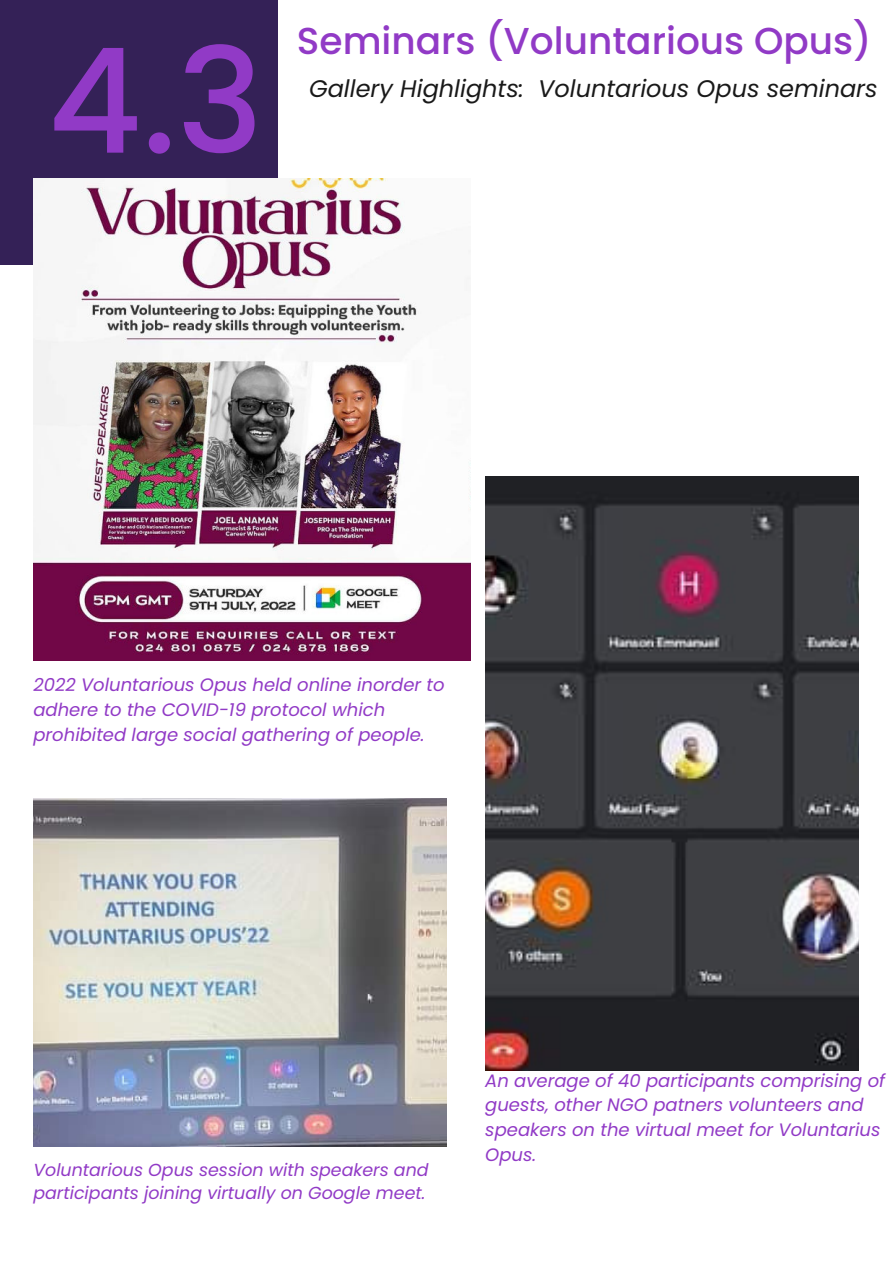
<style>
.page{position:relative;width:893px;height:1264px;background:#fff}
.page>*{position:absolute;margin:0;border:0;box-sizing:border-box;transform-origin:0 0}
.t1{font:500 145.35px "Poppins";color:#913ac6}
.t2{font:500 37.5px "Poppins";color:#913ac6}
.t3{font:italic 24px "Poppins";color:#191919}
.t4{font:italic 18px/24.8px "Poppins";color:#913ac6}
.t5{font:italic 17.4px/23.5px "Poppins";color:#913ac6}
</style>
<div class="page">
<div style="left:0;top:0;width:278px;height:265px;background:#342157"></div>
<img style="left:33px;top:178px;width:438px;height:482px">
<img style="left:33px;top:798px;width:413px;height:348px">
<img style="left:485px;top:476px;width:373px;height:594px">
<h1 class="t1" style="left:48px;top:17px;width:217px">4.3</h1>
<h2 class="t2" style="left:297px;top:20px;width:576px">Seminars (Voluntarious Opus)</h2>
<h3 class="t3" style="left:309px;top:75px;width:570px">Gallery Highlights: Voluntarious Opus seminars</h3>
<p class="t4" style="left:33px;top:672px;width:413px">2022 Voluntarious Opus held online inorder to adhere to the COVID-19 protocol which prohibited large social gathering of people.</p>
<p class="t5" style="left:33px;top:1157px;width:396px">Voluntarious Opus session with speakers and participants joining virtually on Google meet.</p>
<p class="t4" style="left:485px;top:1068px;width:401px">An average of 40 participants comprising of guests, other NGO patners volunteers and speakers on the virtual meet for Voluntarius Opus.</p>
</div>
